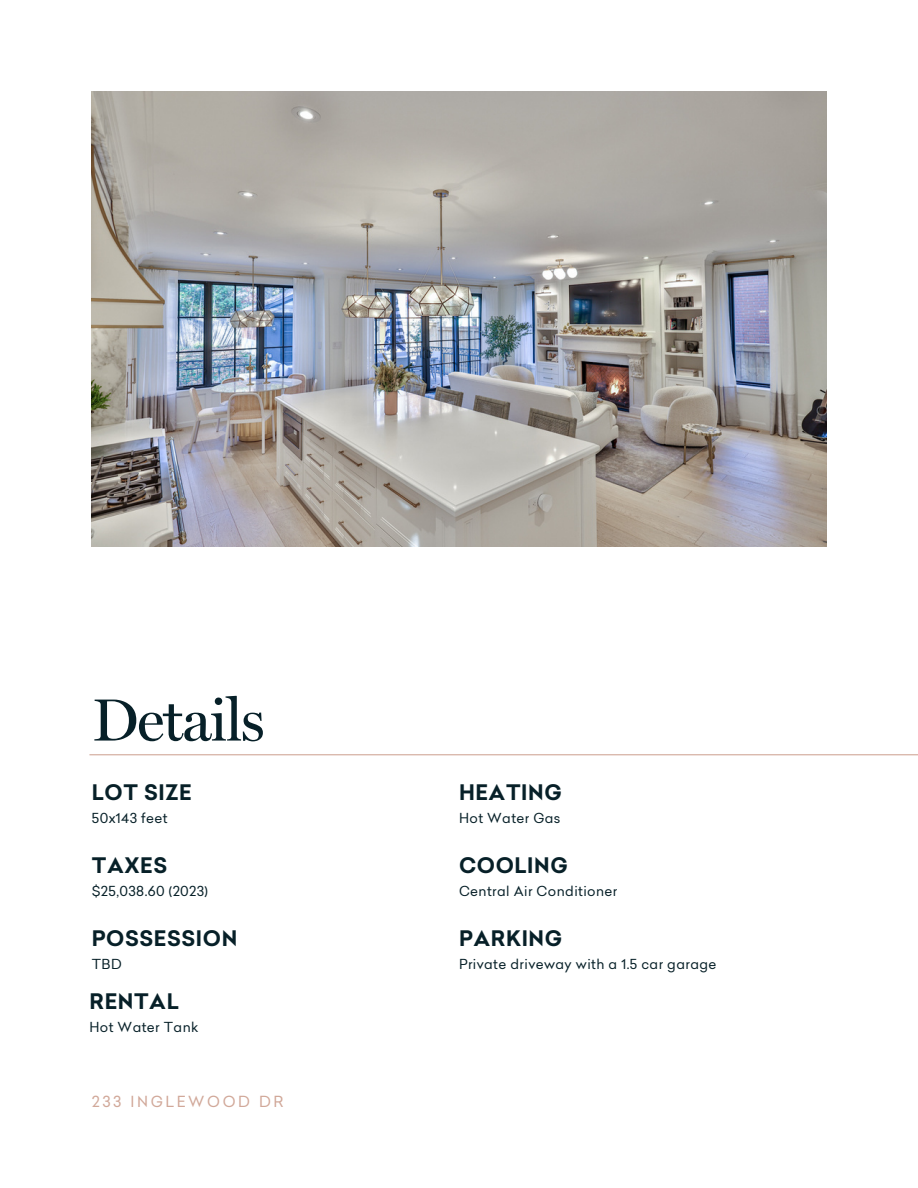
<style>
.page{position:relative;width:918px;height:1188px;background:#fff}
.page>*{position:absolute;margin:0;border:0;box-sizing:border-box;transform-origin:0 0}
.t1{font:60px "Miller Display";letter-spacing:-.025em;color:#072028}
.t2{font:700 21px "Celias";letter-spacing:.03em;color:#072028}
.t3{font:15px "Celias";letter-spacing:.175em;color:#d1a899}
.t4{font:13.5px "Celias";letter-spacing:.03em;color:#072028}
</style>
<div class="page">
<hr style="left:89px;top:754px;width:829px;height:1px;background:#d1a899">
<img style="left:92px;top:92px;width:734px;height:454px">
<p class="t1" style="left:92px;top:684px;width:175px">Details</p>
<h2 class="t2" style="left:92px;top:785px;width:101px">LOT SIZE</h2>
<p class="t4" style="left:92px;top:813px;width:77px">50x143 feet</p>
<p class="t2" style="left:92px;top:857px;width:77px">TAXES</p>
<h2 class="t4" style="left:92px;top:885px;width:118px">$25,038.60 (2023)</h2>
<p class="t2" style="left:92px;top:930px;width:147px">POSSESSION</p>
<p class="t4" style="left:92px;top:959px;width:32px">TBD</p>
<h2 class="t2" style="left:89px;top:993px;width:91px">RENTAL</h2>
<p class="t4" style="left:89px;top:1021px;width:110px">Hot Water Tank</p>
<h3 class="t3" style="left:92px;top:1096px;width:193px">233 INGLEWOOD DR</h3>
<h2 class="t2" style="left:459px;top:785px;width:104px">HEATING</h2>
<p class="t4" style="left:459px;top:813px;width:103px">Hot Water Gas</p>
<h2 class="t2" style="left:459px;top:857px;width:110px">COOLING</h2>
<p class="t4" style="left:459px;top:885px;width:160px">Central Air Conditioner</p>
<h2 class="t2" style="left:459px;top:930px;width:105px">PARKING</h2>
<p class="t4" style="left:459px;top:959px;width:259px">Private driveway with a 1.5 car garage</p>
</div>
